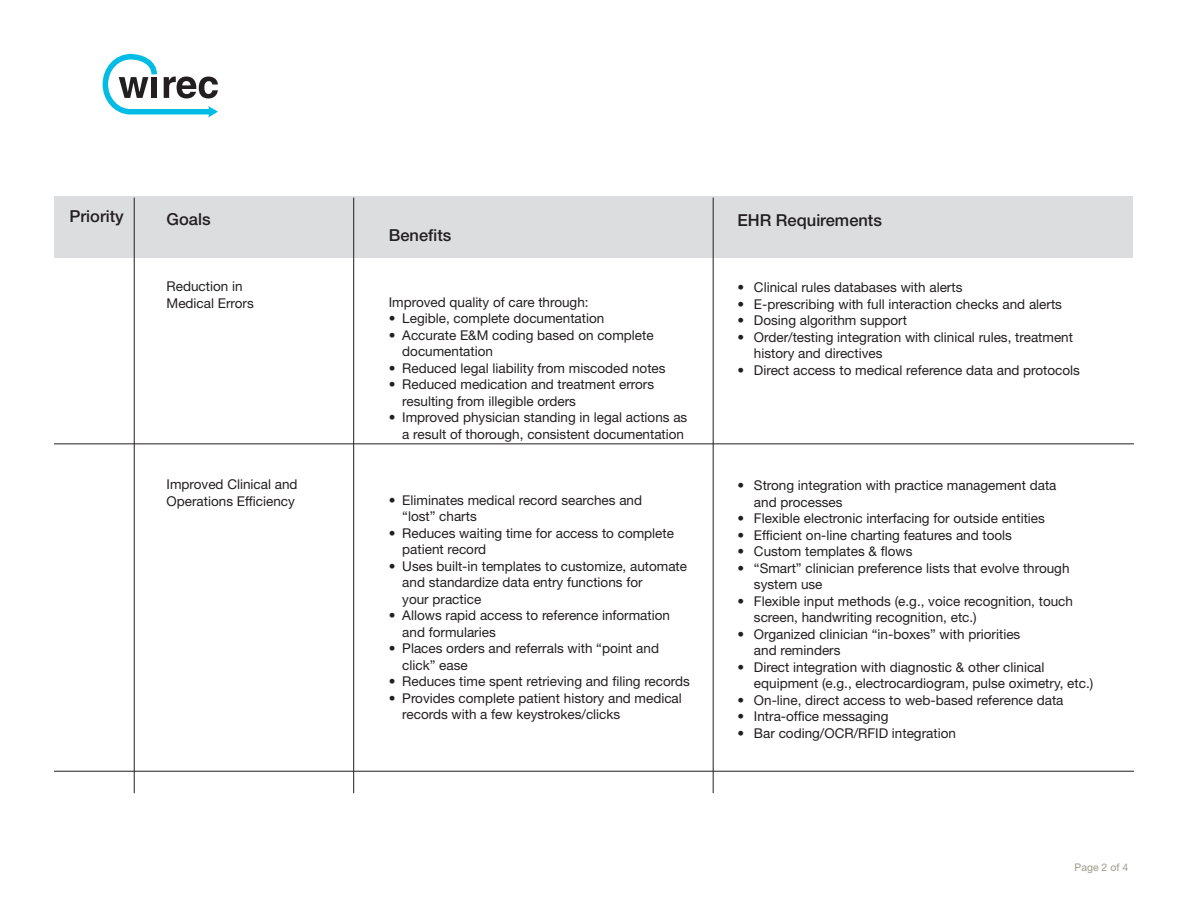
<style>
.page{position:relative;width:1188px;height:918px;background:#fff}
.page>*{position:absolute;margin:0;border:0;box-sizing:border-box;transform-origin:0 0}
.t1{font:500 16.5px "Helvetica Neue LT Std";color:#231f20}
.t2{font:13.5px/16.5px "Helvetica Neue LT Std";color:#231f20}
.t3{font:10.5px "Helvetica Neue LT Std";color:#a1998c}
</style>
<div class="page">
<svg style="left:103px;top:54px;width:115px;height:64px"></svg>
<div style="left:55px;top:196px;width:1078px;height:61px;background:#dcdddf"></div>
<hr style="left:54px;top:443px;width:1080px;height:1px;background:#231f20">
<hr style="left:54px;top:771px;width:1080px;height:1px;background:#231f20">
<hr style="left:134px;top:198px;width:1px;height:595px;background:#231f20">
<hr style="left:353px;top:198px;width:1px;height:595px;background:#231f20">
<hr style="left:713px;top:198px;width:1px;height:595px;background:#231f20">
<p class="t1" style="left:69px;top:206px;width:56px">Priority</p>
<p class="t1" style="left:167px;top:210px;width:46px">Goals</p>
<p class="t2" style="left:167px;top:278px;width:89px">Reduction in<br>Medical Errors</p>
<p class="t2" style="left:167px;top:476px;width:133px">Improved Clinical and<br>Operations Efficiency</p>
<p class="t1" style="left:389px;top:225px;width:64px">Benefits</p>
<p class="t2" style="left:389px;top:294px;width:201px">Improved quality of care through:</p>
<p class="t2" style="left:389px;top:310px;width:217px">• Legible, complete documentation</p>
<p class="t2" style="left:389px;top:327px;width:266px">• Accurate E&amp;M coding based on complete</p>
<p class="t2" style="left:402px;top:343px;width:92px">documentation</p>
<p class="t2" style="left:389px;top:360px;width:278px">• Reduced legal liability from miscoded notes</p>
<p class="t2" style="left:389px;top:376px;width:267px">• Reduced medication and treatment errors</p>
<p class="t2" style="left:402px;top:393px;width:175px">resulting from illegible orders</p>
<p class="t2" style="left:389px;top:409px;width:300px;text-align:right">• Improved physician standing in legal actions as a result of thorough, consistent documentation</p>
<p class="t2" style="left:389px;top:492px;width:255px">• Eliminates medical record searches and</p>
<p class="t2" style="left:402px;top:508px;width:76px">“lost” charts</p>
<p class="t2" style="left:402px;top:525px;width:273px;text-indent:-14px">• Reduces waiting time for access to complete patient record</p>
<p class="t2" style="left:402px;top:558px;width:286px;text-indent:-14px">• Uses built-in templates to customize, automate and standardize data entry functions for</p>
<p class="t2" style="left:402px;top:591px;width:81px">your practice</p>
<p class="t2" style="left:402px;top:607px;width:269px;text-indent:-14px">• Allows rapid access to reference information and formularies</p>
<p class="t2" style="left:402px;top:640px;width:258px;text-indent:-14px">• Places orders and referrals with “point and click” ease</p>
<p class="t2" style="left:389px;top:673px;width:303px">• Reduces time spent retrieving and filing records</p>
<p class="t2" style="left:402px;top:690px;width:281px;text-indent:-14px">• Provides complete patient history and medical records with a few keystrokes/clicks</p>
<p class="t1" style="left:737px;top:211px;width:146px">EHR Requirements</p>
<p class="t2" style="left:737px;top:279px;width:226px">• Clinical rules databases with alerts</p>
<p class="t2" style="left:737px;top:296px;width:326px">• E-prescribing with full interaction checks and alerts</p>
<p class="t2" style="left:737px;top:312px;width:171px">• Dosing algorithm support</p>
<p class="t2" style="left:737px;top:329px;width:337px">• Order/testing integration with clinical rules, treatment</p>
<p class="t2" style="left:754px;top:345px;width:130px">history and directives</p>
<p class="t2" style="left:737px;top:362px;width:344px">• Direct access to medical reference data and protocols</p>
<p class="t2" style="left:737px;top:477px;width:321px">• Strong integration with practice management data</p>
<p class="t2" style="left:754px;top:494px;width:90px">and processes</p>
<p class="t2" style="left:737px;top:510px;width:309px">• Flexible electronic interfacing for outside entities</p>
<p class="t2" style="left:737px;top:527px;width:276px">• Efficient on-line charting features and tools</p>
<p class="t2" style="left:737px;top:543px;width:177px">• Custom templates &amp; flows</p>
<p class="t2" style="left:737px;top:560px;width:334px">• “Smart” clinician preference lists that evolve through</p>
<p class="t2" style="left:754px;top:576px;width:70px">system use</p>
<p class="t2" style="left:754px;top:593px;width:321px;text-indent:-16px">• Flexible input methods (e.g., voice recognition, touch screen, handwriting recognition, etc.)</p>
<p class="t2" style="left:737px;top:626px;width:284px">• Organized clinician “in-boxes” with priorities</p>
<p class="t2" style="left:754px;top:642px;width:88px">and reminders</p>
<p class="t2" style="left:737px;top:659px;width:309px">• Direct integration with diagnostic &amp; other clinical</p>
<p class="t2" style="left:754px;top:675px;width:341px">equipment (e.g., electrocardiogram, pulse oximetry, etc.)</p>
<p class="t2" style="left:737px;top:692px;width:328px">• On-line, direct access to web-based reference data</p>
<p class="t2" style="left:737px;top:708px;width:153px">• Intra-office messaging</p>
<p class="t2" style="left:737px;top:725px;width:220px">• Bar coding/OCR/RFID integration</p>
<p class="t3" style="left:1075px;top:862px;width:55px">Page 2 of 4</p>
</div>
